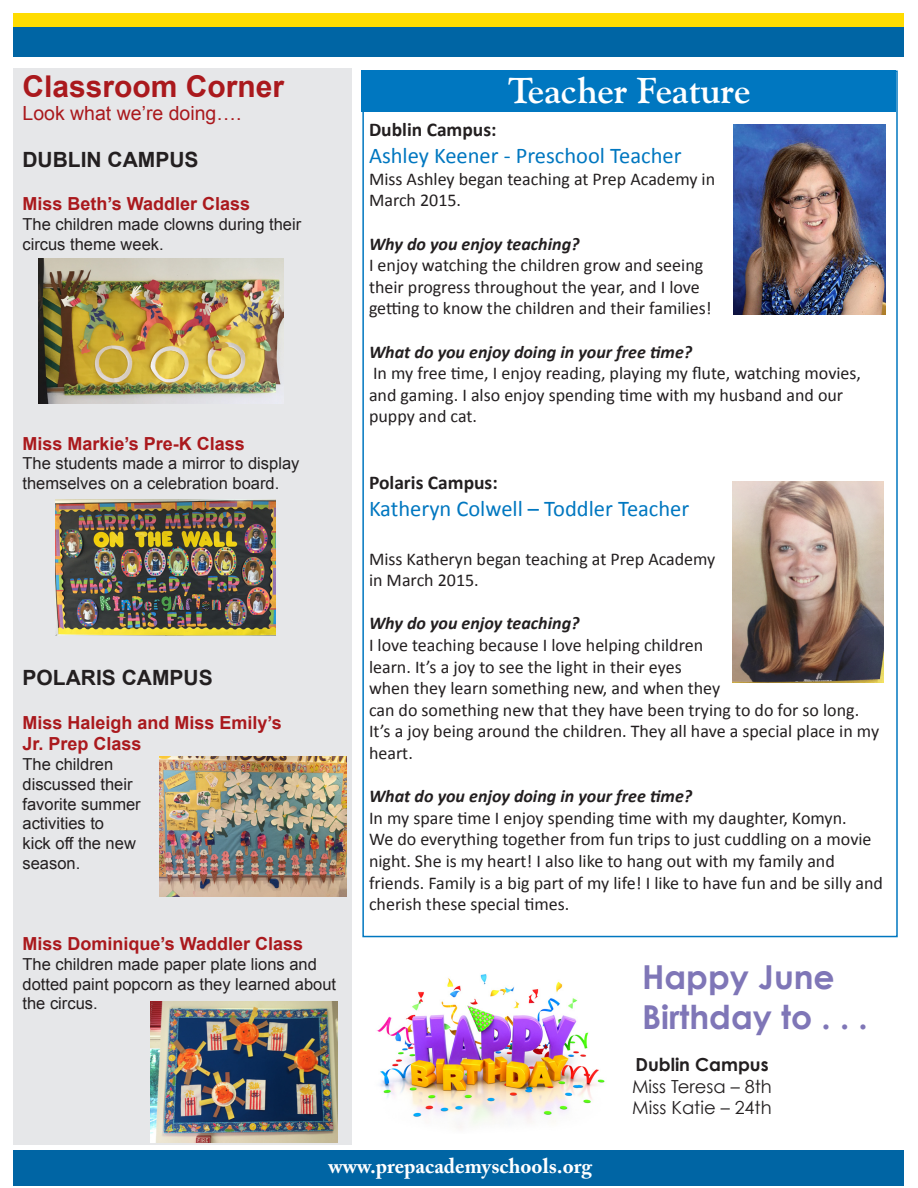
<style>
.page{position:relative;width:918px;height:1188px;background:#fff}
.page>*{position:absolute;margin:0;border:0;box-sizing:border-box;transform-origin:0 0}
.t1{font:700 36px "Goudy Old Style BT";color:#fff}
.t2{font:700 33px "Century Gothic";color:#7f76b7}
.t3{font:700 30px "Arial";color:#aa191d}
.t4{font:22.5px "Calibri";color:#0077c0}
.t5{font:700 21px "Adobe Caslon Pro";color:#fff}
.t6{font:700 21px "Arial";color:#231f20}
.t7{font:700 19.5px "Calibri";color:#231f20}
.t8{font:19.5px "Arial";color:#aa191d}
.t9{font:18px/21.6px "Calibri";color:#231f20}
.t10{font:italic 700 18px "Calibri";color:#231f20}
.t11{font:700 18px "Arial";color:#aa191d}
.t12{font:18px "Century Gothic";color:#231f20}
.t13{font:700 18px "Century Gothic";color:#231f20}
.t14{font:16.5px/19.8px "Arial";color:#231f20}
</style>
<div class="page">
<div style="left:362px;top:70px;width:534px;height:42px;background:#0077c0"></div>
<div style="left:14px;top:68px;width:338px;height:1076px;background:#e6e7e9"></div>
<div style="left:14px;top:1150px;width:890px;height:36px;background:#0065a4"></div>
<div style="left:14px;top:26px;width:890px;height:31px;background:#0065a4"></div>
<div style="left:14px;top:14px;width:890px;height:13px;background:#ffdc01"></div>
<img style="left:376px;top:974px;width:229px;height:154px">
<img style="left:733px;top:482px;width:151px;height:201px">
<img style="left:734px;top:124px;width:152px;height:191px">
<img style="left:39px;top:258px;width:244px;height:146px">
<img style="left:150px;top:1002px;width:188px;height:140px">
<img style="left:159px;top:756px;width:187px;height:141px">
<img style="left:56px;top:500px;width:220px;height:136px">
<p class="t3" style="left:22px;top:67px;width:264px">Classroom Corner</p>
<p class="t1" style="left:508px;top:68px;width:244px">Teacher Feature</p>
<p class="t8" style="left:22px;top:101px;width:220px">Look what we’re doing….</p>
<p class="t6" style="left:22px;top:146px;width:175px">Dublin Campus</p>
<p class="t11" style="left:22px;top:192px;width:229px">Miss Beth’s Waddler Class</p>
<p class="t14" style="left:22px;top:215px;width:280px">The children made clowns during their circus theme week.</p>
<p class="t7" style="left:369px;top:118px;width:129px">Dublin Campus:</p>
<p class="t4" style="left:369px;top:142px;width:314px">Ashley Keener - Preschool Teacher</p>
<p class="t9" style="left:369px;top:167px;width:348px">Miss Ashley began teaching at Prep Academy in<br>March 2015.</p>
<p class="t10" style="left:369px;top:232px;width:212px">Why do you enjoy teaching?</p>
<p class="t9" style="left:369px;top:254px;width:344px">I enjoy watching the children grow and seeing their progress throughout the year, and I love getting to know the children and their families!</p>
<p class="t10" style="left:369px;top:340px;width:325px">What do you enjoy doing in your free time?</p>
<p class="t9" style="left:369px;top:362px;width:494px">In my free time, I enjoy reading, playing my flute, watching movies, and gaming. I also enjoy spending time with my husband and our puppy and cat.</p>
<p class="t11" style="left:22px;top:431px;width:224px">Miss Markie’s Pre-K Class</p>
<p class="t14" style="left:22px;top:454px;width:278px">The students made a mirror to display themselves on a celebration board.</p>
<p class="t6" style="left:22px;top:664px;width:189px">Polaris Campus</p>
<p class="t11" style="left:22px;top:710px;width:261px">Miss Haleigh and Miss Emily’s</p>
<p class="t11" style="left:22px;top:732px;width:121px">Jr. Prep Class</p>
<p class="t14" style="left:22px;top:755px;width:120px">The children discussed their favorite summer activities to<br>kick off the new season.</p>
<p class="t7" style="left:369px;top:470px;width:130px">Polaris Campus:</p>
<p class="t4" style="left:369px;top:495px;width:322px">Katheryn Colwell – Toddler Teacher</p>
<p class="t9" style="left:369px;top:547px;width:348px">Miss Katheryn began teaching at Prep Academy in March 2015.</p>
<p class="t10" style="left:369px;top:612px;width:212px">Why do you enjoy teaching?</p>
<p class="t9" style="left:369px;top:633px;width:512px">I love teaching because I love helping children<br>learn. It’s a joy to see the light in their eyes<br>when they learn something new, and when they<br>can do something new that they have been trying to do for so long.<br>It’s a joy being around the children. They all have a special place in my heart.</p>
<p class="t10" style="left:369px;top:785px;width:325px">What do you enjoy doing in your free time?</p>
<p class="t9" style="left:369px;top:806px;width:516px">In my spare time I enjoy spending time with my daughter, Komyn.<br>We do everything together from fun trips to just cuddling on a movie night. She is my heart! I also like to hang out with my family and friends. Family is a big part of my life! I like to have fun and be silly and cherish these special times.</p>
<p class="t11" style="left:22px;top:932px;width:282px">Miss Dominique’s Waddler Class</p>
<p class="t14" style="left:22px;top:954px;width:315px">The children made paper plate lions and dotted paint popcorn as they learned about the circus.</p>
<p class="t2" style="left:642px;top:957px;width:194px">Happy June</p>
<p class="t2" style="left:642px;top:996px;width:227px">Birthday to . . .</p>
<p class="t13" style="left:635px;top:1053px;width:135px">Dublin Campus</p>
<p class="t12" style="left:632px;top:1075px;width:141px">Miss Teresa – 8th</p>
<p class="t12" style="left:632px;top:1097px;width:141px">Miss Katie – 24th</p>
<p class="t5" style="left:329px;top:1153px;width:265px">www.prepacademyschools.org</p>
</div>
